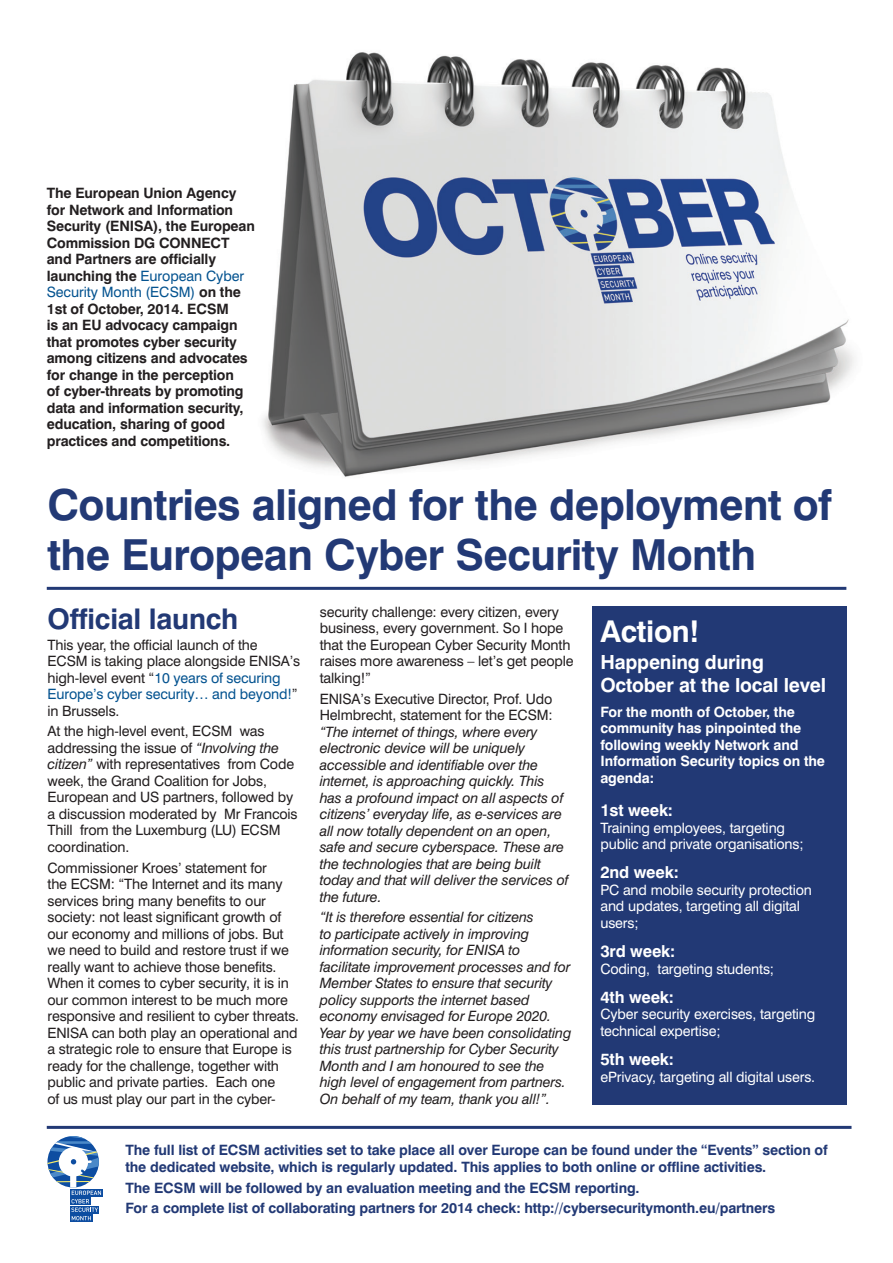
<style>
.page{position:relative;width:893px;height:1263px;background:#fff}
.page>*{position:absolute;margin:0;border:0;box-sizing:border-box;transform-origin:0 0}
.t1{font:700 42.75px/49.7px "Swiss 721 BT";letter-spacing:-.015em;color:#223975}
.News_with_dotted_lin{font:700 30px "Swiss 721 BT";letter-spacing:-.01em;color:#fff}
.News_with_dotted_lin-2{font:700 28.5px "Swiss 721 BT";letter-spacing:-.01em;color:#223975}
.News_with_dotted_lin-3{font:700 19.5px/22.5px "Swiss 721 BT";letter-spacing:-.01em;color:#fff}
.News_with_dotted_lin-4{font:700 16.5px "Swiss 721 BT";letter-spacing:-.01em;color:#fff}
.News_with_dotted_lin-5{font:14.25px/16.5px "Swiss 721 BT";letter-spacing:-.01em;color:#231f20}
.News_with_dotted_lin-6{font:italic 14.25px/16.5px "Swiss 721 BT";letter-spacing:-.01em;color:#231f20}
.News_with_dotted_lin-7{font:700 14.25px/16.5px "Swiss 721 BT";letter-spacing:-.01em;color:#231f20}
.News_with_dotted_lin-8{font:700 14.25px/16.5px "Swiss 721 BT";letter-spacing:-.01em;color:#223975}
.News_with_dotted_lin-9{font:14.25px/16.5px "Swiss 721 BT";letter-spacing:-.01em;color:#fff}
.News_with_dotted_lin-10{font:700 14.25px/16.5px "Swiss 721 BT";letter-spacing:-.01em;color:#fff}
.s1{font-weight:400;color:#045390}
.s2{color:#045390}
.s3{font-style:italic}
.s4{font-style:normal}
</style>
<div class="page">
<img style="left:262px;top:52px;width:592px;height:425px">
<div style="left:592px;top:606px;width:254px;height:499px;background:#223975"></div>
<div style="left:70px;top:1189px;width:33px;height:7px;background:#1a56a6"></div>
<svg style="left:70px;top:1220px;width:22px;height:2px"></svg>
<svg style="left:47px;top:1136px;width:54px;height:84px"></svg>
<hr style="left:47px;top:587px;width:799px;height:3px;background:#223975">
<hr style="left:47px;top:1126px;width:804px;height:3px;background:#223975">
<p class="News_with_dotted_lin-7" style="left:47px;top:185px;width:210px">The European Union Agency for Network and Information<br>Security (ENISA), the European<br>Commission DG CONNECT and Partners are officially launching the <span class="s1">European Cyber<br>Security Month (ECSM)</span> on the<br>1st of October, 2014. ECSM<br>is an EU advocacy campaign that promotes cyber security among citizens and advocates for change in the perception<br>of cyber-threats by promoting data and information security, education, sharing of good practices and competitions.</p>
<p class="t1" style="left:47px;top:480px;width:786px">Countries aligned for the deployment of the European Cyber Security Month</p>
<p class="News_with_dotted_lin-2" style="left:47px;top:601px;width:192px">Official launch</p>
<p class="News_with_dotted_lin-5" style="left:47px;top:636px;width:254px">This year, the official launch of the ECSM is taking place alongside ENISA’s high-level event “<span class="s2">10 years of securing Europe’s cyber security… and beyond!</span>” in Brussels.</p>
<p class="News_with_dotted_lin-5" style="left:47px;top:723px;width:252px">At the high-level event, ECSM was addressing the issue of <span class="s3">“Involving the citizen”</span> with representatives from Code week, the Grand Coalition for Jobs, European and US partners, followed by a discussion moderated by Mr Francois Thill from the Luxemburg (LU) ECSM coordination.</p>
<p class="News_with_dotted_lin-5" style="left:47px;top:859px;width:253px">Commissioner Kroes’ statement for<br>the ECSM: “The Internet and its many services bring many benefits to our society: not least significant growth of our economy and millions of jobs. But we need to build and restore trust if we really want to achieve those benefits.<br>When it comes to cyber security, it is in our common interest to be much more responsive and resilient to cyber threats.<br>ENISA can both play an operational and a strategic role to ensure that Europe is ready for the challenge, together with public and private parties. Each one<br>of us must play our part in the cyber-</p>
<p class="News_with_dotted_lin-5" style="left:320px;top:603px;width:255px">security challenge: every citizen, every business, every government. So I hope that the European Cyber Security Month raises more awareness – let’s get people talking!”</p>
<p class="News_with_dotted_lin-6" style="left:320px;top:690px;width:250px"><span class="s4">ENISA’s Executive Director, Prof. Udo Helmbrecht, statement for the ECSM: </span>“The internet of things, where every electronic device will be uniquely accessible and identifiable over the internet, is approaching quickly. This has a profound impact on all aspects of citizens’ everyday life, as e-services are all now totally dependent on an open, safe and secure cyberspace. These are the technologies that are being built today and that will deliver the services of the future.</p>
<p class="News_with_dotted_lin-6" style="left:320px;top:909px;width:253px">“It is therefore essential for citizens<br>to participate actively in improving information security, for ENISA to facilitate improvement processes and for Member States to ensure that security policy supports the internet based economy envisaged for Europe 2020.<br>Year by year we have been consolidating this trust partnership for Cyber Security Month and I am honoured to see the high level of engagement from partners.<br>On behalf of my team, thank you all!”.</p>
<p class="News_with_dotted_lin" style="left:600px;top:613px;width:101px">Action!</p>
<p class="News_with_dotted_lin-3" style="left:600px;top:651px;width:227px">Happening during<br>October at the local level</p>
<p class="News_with_dotted_lin-10" style="left:600px;top:703px;width:226px">For the month of October, the community has pinpointed the following weekly Network and<br>Information Security topics on the agenda:</p>
<p class="News_with_dotted_lin-4" style="left:600px;top:800px;width:74px">1st week:</p>
<p class="News_with_dotted_lin-9" style="left:600px;top:819px;width:205px">Training employees, targeting public and private organisations;</p>
<p class="News_with_dotted_lin-4" style="left:600px;top:862px;width:80px">2nd week:</p>
<p class="News_with_dotted_lin-9" style="left:600px;top:881px;width:213px">PC and mobile security protection and updates, targeting all digital users;</p>
<p class="News_with_dotted_lin-4" style="left:600px;top:941px;width:76px">3rd week:</p>
<p class="News_with_dotted_lin-9" style="left:600px;top:960px;width:175px">Coding, targeting students;</p>
<p class="News_with_dotted_lin-4" style="left:600px;top:987px;width:75px">4th week:</p>
<p class="News_with_dotted_lin-9" style="left:600px;top:1006px;width:216px">Cyber security exercises, targeting technical expertise;</p>
<p class="News_with_dotted_lin-4" style="left:600px;top:1049px;width:75px">5th week:</p>
<p class="News_with_dotted_lin-9" style="left:600px;top:1068px;width:216px">ePrivacy, targeting all digital users.</p>
<p class="News_with_dotted_lin-8" style="left:125px;top:1142px;width:704px">The full list of ECSM activities set to take place all over Europe can be found under the “Events” section of the dedicated website, which is regularly updated. This applies to both online or offline activities.</p>
<p class="News_with_dotted_lin-8" style="left:125px;top:1179px;width:516px">The ECSM will be followed by an evaluation meeting and the ECSM reporting.</p>
<p class="News_with_dotted_lin-8" style="left:125px;top:1200px;width:651px">For a complete list of collaborating partners for 2014 check: http://cybersecuritymonth.eu/partners</p>
</div>
